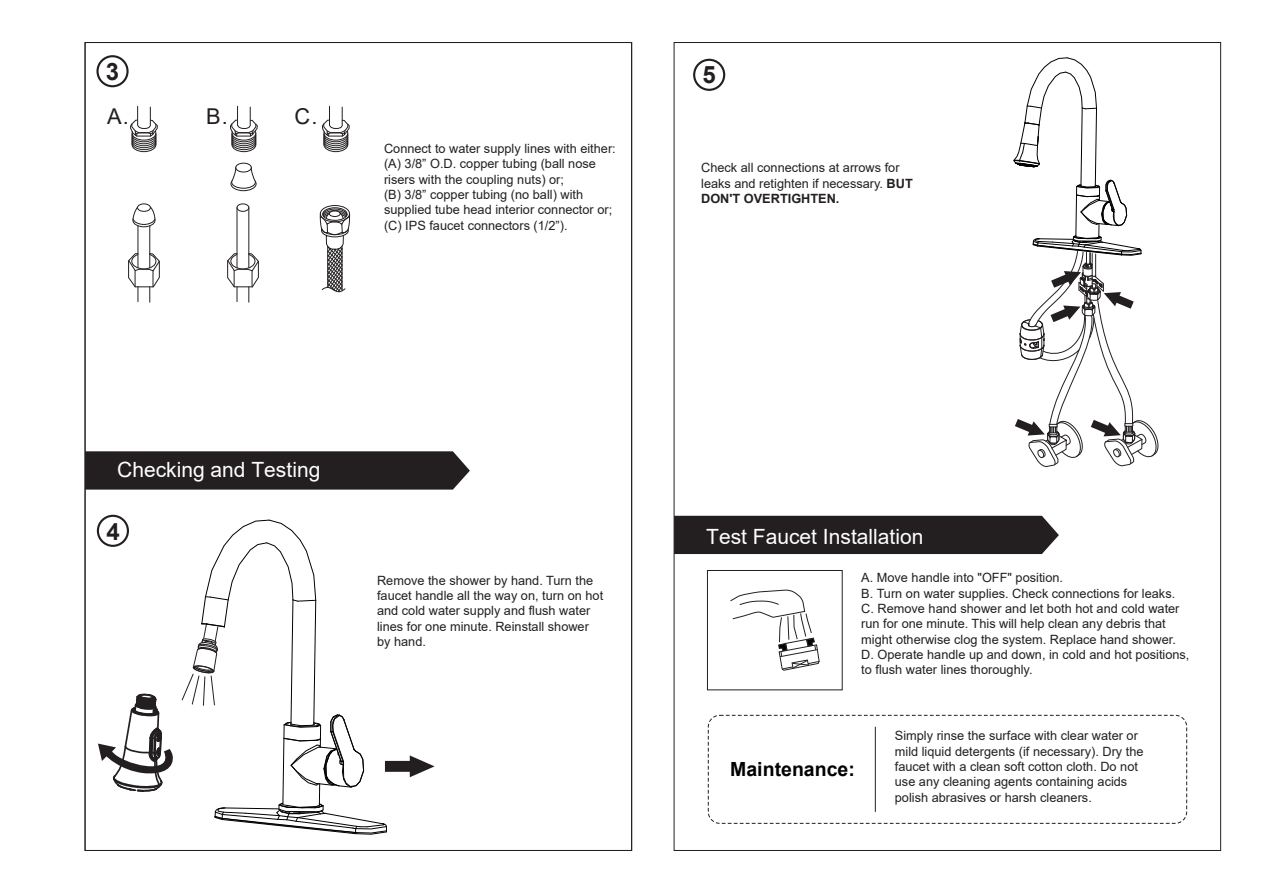
<style>
.page{position:relative;width:1263px;height:893px;background:#fff}
.page>*{position:absolute;margin:0;border:0;box-sizing:border-box;transform-origin:0 0}
.t1{font:700 24px "Arial";color:#231f20}
.t2{font:21.75px "Arial";color:#231f20}
.t3{font:21px "Arial";color:#fff}
.t4{font:700 19.5px "Arial";color:#010202}
.t5{font:12.75px/15.3px "Arial";color:#231f20}
.s1{font-weight:700}
</style>
<div class="page">
<svg style="left:85px;top:451px;width:385px;height:39px;background:#2b2829"></svg>
<div style="left:674px;top:516px;width:385px;height:38px;background:#231f20"></div>
<div style="left:708px;top:715px;width:479px;height:109px;border:1px dashed #231f20;border-radius:12px"></div>
<hr style="left:875px;top:727px;width:1px;height:85px;background:#231f20">
<svg style="left:730px;top:589px;width:90px;height:82px"></svg>
<div style="left:707px;top:570px;width:136px;height:120px;border:1px solid #231f20"></div>
<div style="left:96px;top:55px;width:33px;height:32px;border:2px solid #231f20;border-radius:50%"></div>
<svg style="left:130px;top:106px;width:28px;height:46px"></svg>
<div style="left:137px;top:204px;width:14px;height:8px;border:1px solid #231f20;border-radius:50%"></div>
<svg style="left:132px;top:206px;width:24px;height:21px"></svg>
<hr style="left:138px;top:226px;width:1px;height:42px;background:#231f20">
<hr style="left:149px;top:226px;width:1px;height:42px;background:#231f20">
<svg style="left:128px;top:253px;width:32px;height:49px"></svg>
<svg style="left:230px;top:106px;width:28px;height:46px"></svg>
<svg style="left:322px;top:106px;width:28px;height:46px"></svg>
<div style="left:237px;top:204px;width:12px;height:8px;border:1px solid #231f20;border-radius:50%"></div>
<hr style="left:237px;top:208px;width:1px;height:60px;background:#231f20">
<hr style="left:249px;top:208px;width:1px;height:60px;background:#231f20">
<svg style="left:227px;top:253px;width:32px;height:49px"></svg>
<div style="left:235px;top:163px;width:17px;height:9px;border:1px solid #231f20;border-radius:50%"></div>
<svg style="left:230px;top:167px;width:27px;height:24px"></svg>
<div style="left:322px;top:207px;width:25px;height:14px;border:1px solid #231f20;border-radius:50%"></div>
<div style="left:320px;top:205px;width:30px;height:17px;border:1px solid #231f20;border-radius:50%"></div>
<svg style="left:320px;top:208px;width:30px;height:84px"></svg>
<div style="left:97px;top:515px;width:32px;height:32px;border:2px solid #231f20;border-radius:50%"></div>
<div style="left:693px;top:59px;width:32px;height:32px;border:2px solid #231f20;border-radius:50%"></div>
<svg style="left:1013px;top:57px;width:146px;height:410px"></svg>
<svg style="left:98px;top:693px;width:75px;height:99px"></svg>
<svg style="left:181px;top:519px;width:254px;height:316px"></svg>
<h1 class="t1" style="left:106px;top:55px;width:15px">3</h1>
<h2 class="t2" style="left:107px;top:101px;width:23px">A.</h2>
<h2 class="t2" style="left:206px;top:101px;width:23px">B.</h2>
<h2 class="t2" style="left:295px;top:101px;width:24px">C.</h2>
<p class="t5" style="left:384px;top:141px;width:233px">Connect to water supply lines with either: (A) 3/8” O.D. copper tubing (ball nose risers with the coupling nuts) or;<br>(B) 3/8” copper tubing (no ball) with supplied tube head interior connector or; (C) IPS faucet connectors (1/2”).</p>
<h1 class="t1" style="left:702px;top:58px;width:15px">5</h1>
<p class="t5" style="left:701px;top:160px;width:213px">Check all connections at arrows for leaks and retighten if necessary. <span class="s1">BUT<br>DON'T OVERTIGHTEN.</span></p>
<h3 class="t3" style="left:117px;top:455px;width:205px">Checking and Testing</h3>
<h1 class="t1" style="left:106px;top:514px;width:15px">4</h1>
<p class="t5" style="left:377px;top:573px;width:228px">Remove the shower by hand. Turn the faucet handle all the way on, turn on hot and cold water supply and flush water lines for one minute. Reinstall shower by hand.</p>
<h3 class="t3" style="left:706px;top:522px;width:219px">Test Faucet Installation</h3>
<p class="t5" style="left:861px;top:570px;width:330px">A. Move handle into "OFF" position.<br>B. Turn on water supplies. Check connections for leaks.<br>C. Remove hand shower and let both hot and cold water run for one minute. This will help clean any debris that might otherwise clog the system. Replace hand shower.<br>D. Operate handle up and down, in cold and hot positions, to flush water lines thoroughly.</p>
<h3 class="t4" style="left:730px;top:756px;width:126px">Maintenance:</h3>
<p class="t5" style="left:895px;top:728px;width:250px">Simply rinse the surface with clear water or mild liquid detergents (if necessary). Dry the faucet with a clean soft cotton cloth. Do not use any cleaning agents containing acids polish abrasives or harsh cleaners.</p>
</div>
